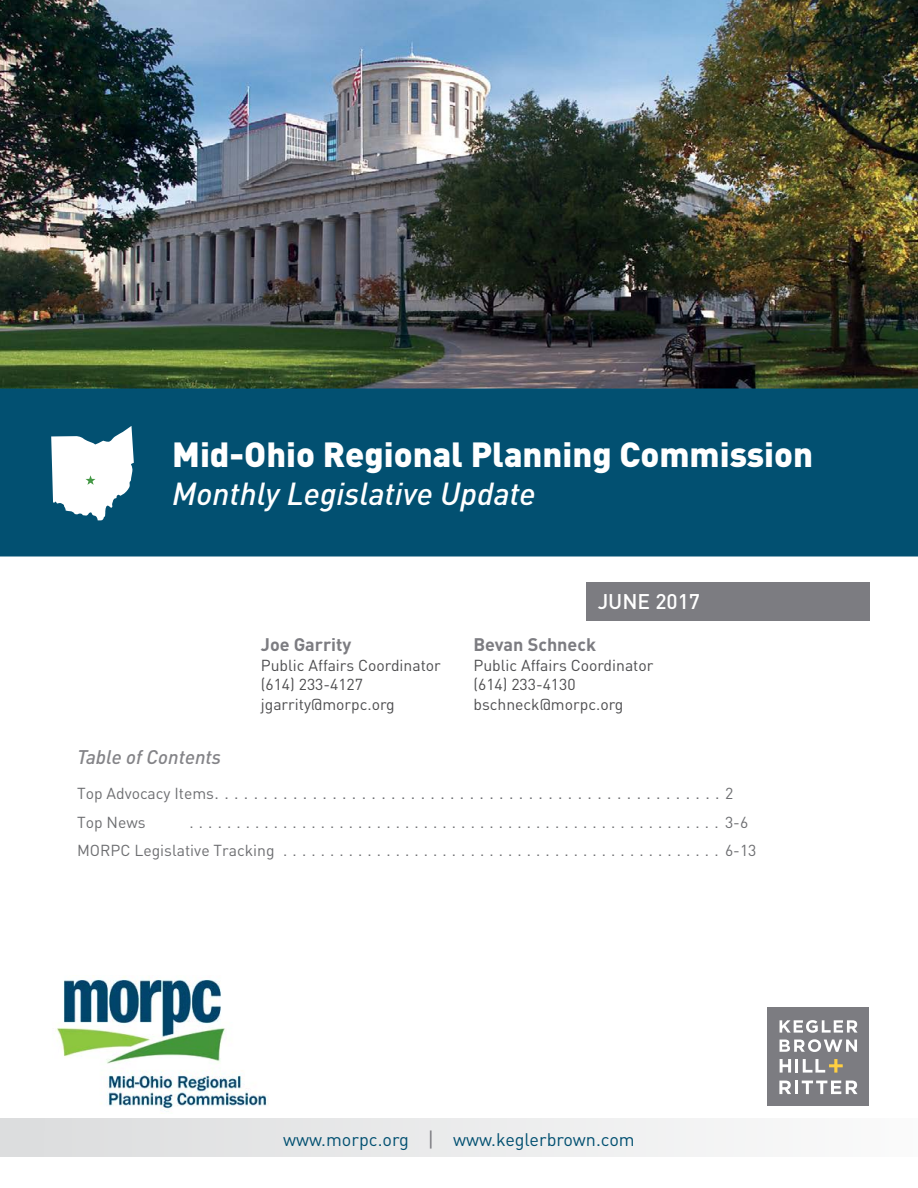
<style>
.page{position:relative;width:918px;height:1188px;background:#fff}
.page>*{position:absolute;margin:0;border:0;box-sizing:border-box;transform-origin:0 0}
.t1{font:900 34.5px "DIN Pro";color:#fff}
.t2{font:italic 500 31.5px "DIN Pro";color:#fff}
.t3{font:500 21px "DIN Pro";color:#fff}
.t4{font:italic 500 19.5px "DIN Pro";color:#848488}
.t5{font:18px "DIN Pro";color:#025071}
.t6{font:700 18px "DIN Pro";color:#7c7c81}
.t7{font:16.5px "DIN Pro";color:#6d6e71}
.t8{font:15.75px/28.5px "DIN Pro";color:#6d6e71}
.t9{font:15.75px/19.5px "DIN Pro";color:#4d4d4f}
.s1{font-size:15.75px}
.s2{font-size:21px;color:#7c7c81}
</style>
<div class="page">
<img style="left:0;top:0;width:918px;height:388px">
<div style="left:586px;top:582px;width:283px;height:38px;background:#7c7c81"></div>
<div style="left:768px;top:1007px;width:101px;height:99px;background:#7c7c81"></div>
<svg style="left:780px;top:1020px;width:78px;height:13px"></svg>
<svg style="left:779px;top:1081px;width:79px;height:13px"></svg>
<svg style="left:780px;top:1039px;width:77px;height:13px"></svg>
<svg style="left:780px;top:1059px;width:11px;height:14px"></svg>
<hr style="left:795px;top:1059px;width:3px;height:14px;background:#fff">
<svg style="left:803px;top:1059px;width:40px;height:14px"></svg>
<div style="left:0;top:388px;width:918px;height:168px;background:#025071"></div>
<svg style="left:44px;top:415px;width:131px;height:110px"></svg>
<div style="left:0;top:1118px;width:918px;height:38px;background:linear-gradient(to right,#dbdcdd,#fafbfb)"></div>
<img style="left:56px;top:976px;width:213px;height:138px">
<h1 class="t1" style="left:172px;top:431px;width:643px">Mid-Ohio Regional Planning Commission</h1>
<h2 class="t2" style="left:172px;top:469px;width:365px">Monthly Legislative Update</h2>
<p class="t6" style="left:261px;top:632px;width:92px">Joe Garrity</p>
<p class="t9" style="left:261px;top:655px;width:181px">Public Affairs Coordinator (614) 233-4127 jgarrity@morpc.org</p>
<h3 class="t3" style="left:598px;top:588px;width:104px">JUNE 2017</h3>
<p class="t6" style="left:473px;top:632px;width:124px">Bevan Schneck</p>
<p class="t9" style="left:473px;top:655px;width:181px">Public Affairs Coordinator (614) 233-4130 bschneck@morpc.org</p>
<p class="t4" style="left:77px;top:742px;width:146px">Table of Contents</p>
<p class="t7" style="left:77px;top:782px;width:658px"><span class="s1">Top Advocacy Items</span>....................................................<span class="s1">2</span></p>
<p class="t8" style="left:77px;top:807px;width:70px">Top News</p>
<p class="t8" style="left:77px;top:807px;width:681px;text-indent:112px">.........................................................3-6<br>MORPC Legislative Tracking ...............................................6-13</p>
<p class="t5" style="left:283px;top:1127px;width:353px">www.morpc.org <span class="s2">|</span> www.keglerbrown.com</p>
</div>
